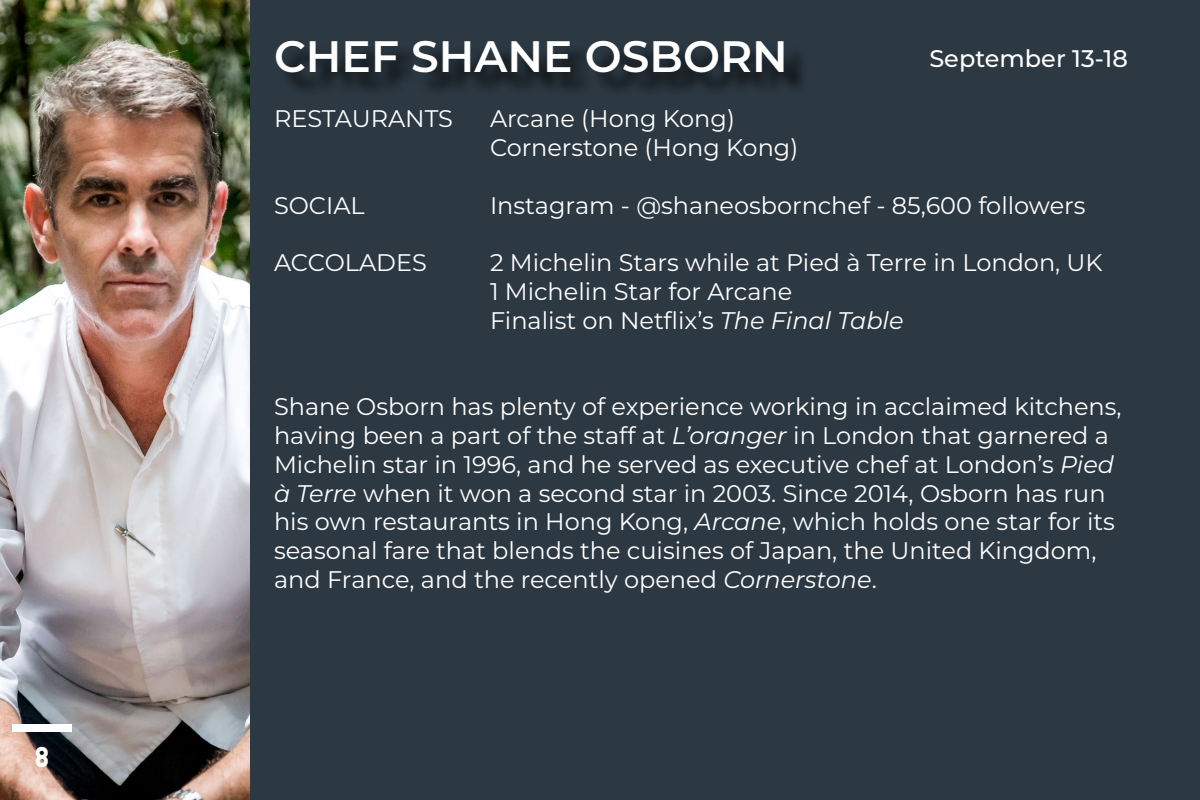
<style>
.page{position:relative;width:1200px;height:800px;background:#fff}
.page>*{position:absolute;margin:0;border:0;box-sizing:border-box;transform-origin:0 0}
.t1{font:600 44px "Montserrat";color:#fff}
.t2{font:900 28px "Lovelo";color:#fff}
.t3{font:24px/28.8px "Montserrat";color:#fff}
.t4{font:500 24px "Montserrat";color:#fff}
.s1{font-style:italic}
</style>
<div class="page">
<div style="left:160px;top:0;width:1040px;height:800px;background:#2c3842"></div>
<img style="left:0;top:0;width:250px;height:800px">
<div style="left:279px;top:44px;width:530px;height:54px;background:#000;opacity:.75"></div>
<div style="left:12px;top:724px;width:60px;height:8px;background:#fff"></div>
<p class="t2" style="left:35px;top:739px;width:16px">8</p>
<h1 class="t1" style="left:274px;top:25px;width:515px">CHEF SHANE OSBORN</h1>
<p class="t4" style="left:929px;top:42px;width:200px">September 13-18</p>
<p class="t3" style="left:274px;top:103px;width:181px">RESTAURANTS</p>
<p class="t3" style="left:490px;top:103px;width:310px">Arcane (Hong Kong)<br>Cornerstone (Hong Kong)</p>
<p class="t3" style="left:274px;top:190px;width:92px">SOCIAL</p>
<p class="t3" style="left:490px;top:190px;width:597px">Instagram - @shaneosbornchef - 85,600 followers</p>
<p class="t3" style="left:274px;top:247px;width:154px">ACCOLADES</p>
<p class="t3" style="left:490px;top:247px;width:614px">2 Michelin Stars while at Pied à Terre in London, UK<br>1 Michelin Star for Arcane<br>Finalist on Netflix’s <span class="s1">The Final Table</span></p>
<p class="t3" style="left:274px;top:391px;width:849px">Shane Osborn has plenty of experience working in acclaimed kitchens, having been a part of the staff at <span class="s1">L’oranger</span> in London that garnered a Michelin star in 1996, and he served as executive chef at London’s <span class="s1">Pied à Terre</span> when it won a second star in 2003. Since 2014, Osborn has run his own restaurants in Hong Kong, <span class="s1">Arcane</span>, which holds one star for its seasonal fare that blends the cuisines of Japan, the United Kingdom, and France, and the recently opened <span class="s1">Cornerstone</span>.</p>
</div>
